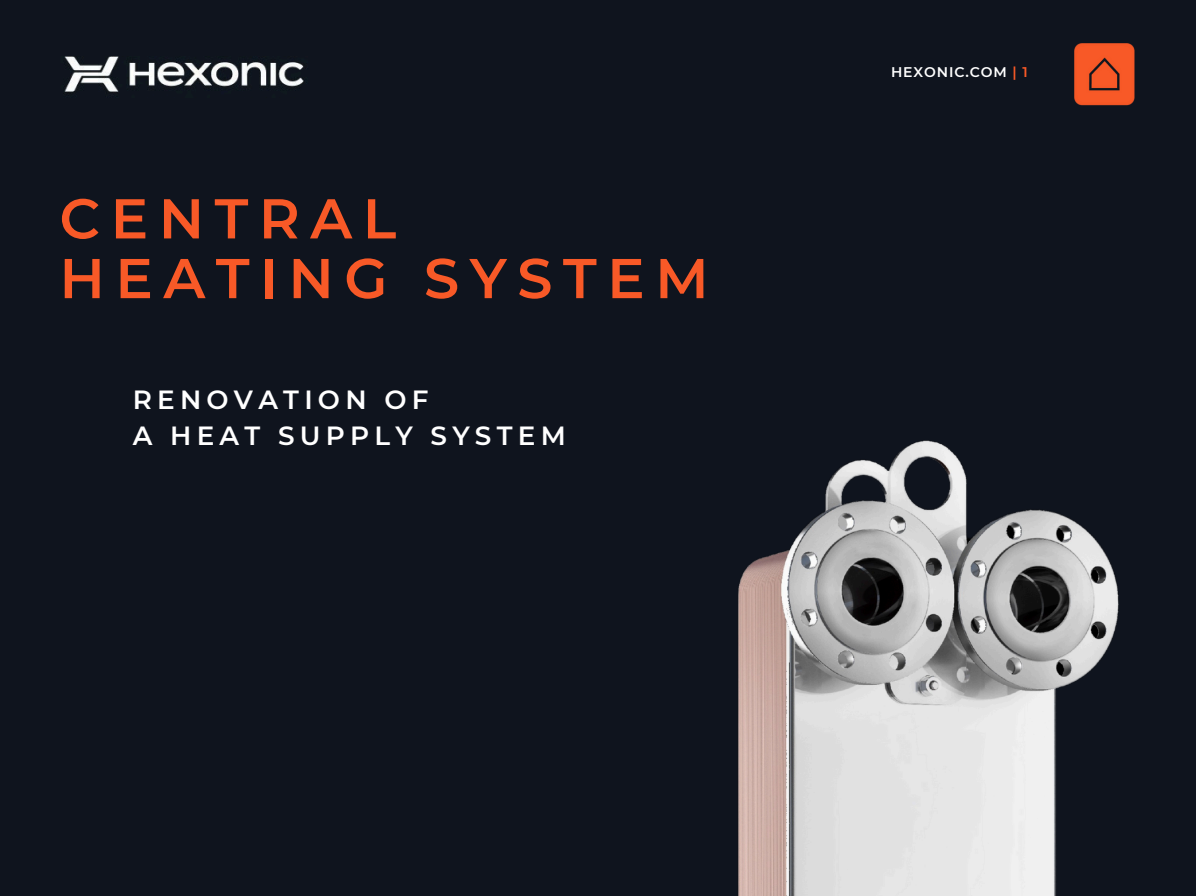
<style>
.page{position:relative;width:1196px;height:896px;background:#fff}
.page>*{position:absolute;margin:0;border:0;box-sizing:border-box;transform-origin:0 0}
.t1{font:600 56px/59.7px "Montserrat";letter-spacing:.185em;color:#f85927}
.t2{font:600 26.25px/36.8px "Montserrat";letter-spacing:.2em;color:#fff}
.t3{font:600 14px "Montserrat";letter-spacing:.065em;color:#fff}
.s1{color:#f85927}
</style>
<div class="page">
<div style="left:0;top:0;width:1195px;height:437px;background:#0f141e"></div>
<img style="left:1074px;top:43px;width:59px;height:63px">
<img style="left:0;top:437px;width:1195px;height:459px">
<p class="t1" style="left:59px;top:188px;width:650px">CENTRAL<br>HEATING SYSTEM</p>
<p class="t2" style="left:133px;top:381px;width:434px">RENOVATION OF<br>A HEAT SUPPLY SYSTEM</p>
<p class="t3" style="left:890px;top:64px;width:138px">HEXONIC.COM <span class="s1">| 1</span></p>
</div>
